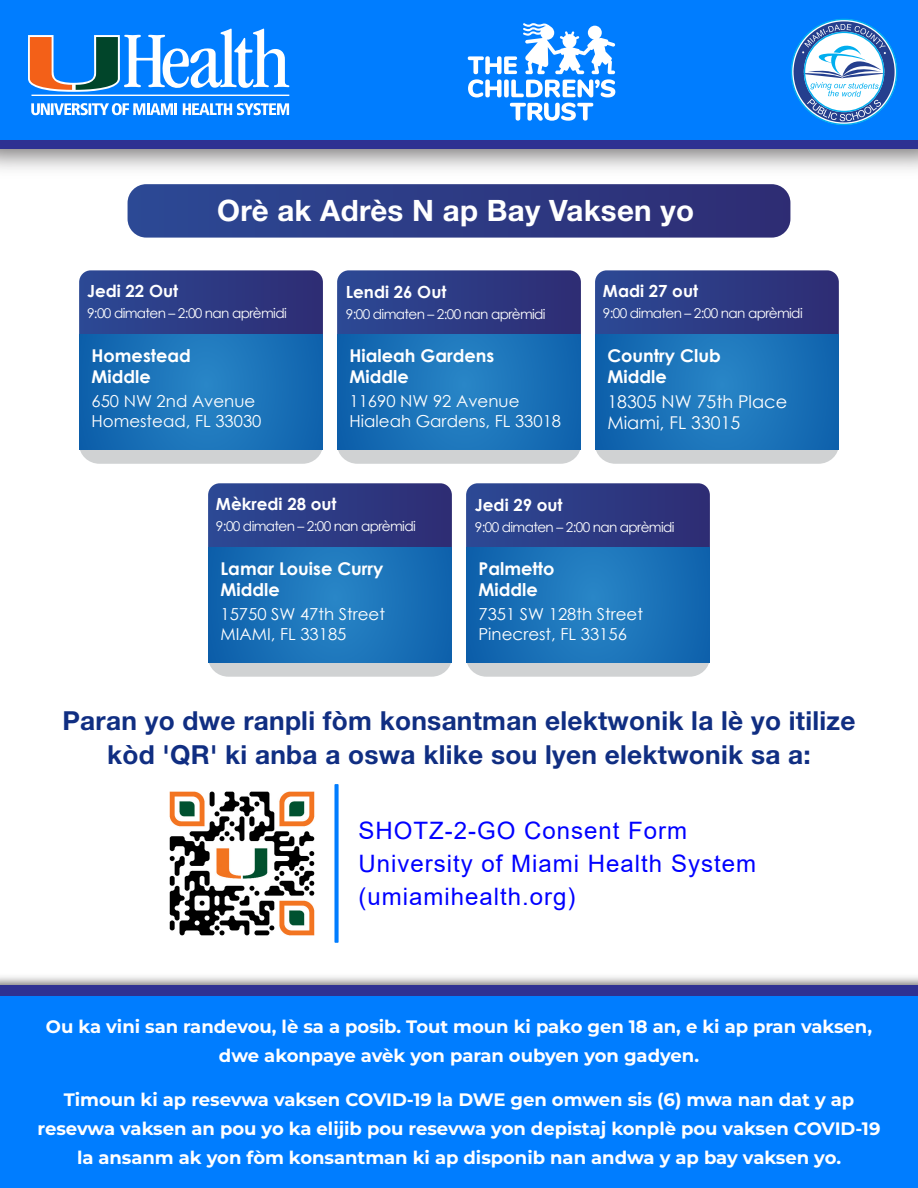
<style>
.page{position:relative;width:918px;height:1188px;background:#fff}
.page>*{position:absolute;margin:0;border:0;box-sizing:border-box;transform-origin:0 0}
.t1{font:700 29.55px "Helvetica Neue LT Std";letter-spacing:.01em;color:#fff}
.t2{font:700 26.25px/34.5px "Helvetica Neue LT Std";letter-spacing:.01em;color:#102e82;text-align:center}
.t3{font:24px/33px "Arial";letter-spacing:.04em;color:#00f}
.t4{font:700 18px/29.2px "Montserrat";color:#fff;text-align:center}
.t5{font:700 17.55px/21.1px "Century Gothic";color:#fff}
.t6{font:17.55px/21.1px "Century Gothic";color:#fff}
.t7{font:700 16.8px "Century Gothic";color:#fff}
.t8{font:16.5px/19.8px "Century Gothic";color:#fff}
.t9{font:13.5px "Century Gothic";letter-spacing:-.045em;color:#fff}
</style>
<div class="page">
<div style="left:0;top:23px;width:918px;height:126px;background:#2e3192"></div>
<div style="left:0;top:0;width:918px;height:140px;background:#007dff"></div>
<svg style="left:791px;top:19px;width:106px;height:106px"></svg>
<svg style="left:28px;top:28px;width:261px;height:68px"></svg>
<svg style="left:183px;top:103px;width:106px;height:12px"></svg>
<svg style="left:31px;top:103px;width:146px;height:12px"></svg>
<svg style="left:468px;top:23px;width:147px;height:74px"></svg>
<svg style="left:510px;top:103px;width:83px;height:18px"></svg>
<div style="left:0;top:986px;width:918px;height:202px;background:#007dff"></div>
<div style="left:0;top:985px;width:918px;height:10px;background:#2e3192"></div>
<svg style="left:128px;top:184px;width:662px;height:54px;background:#303e86"></svg>
<div style="left:466px;top:487px;width:244px;height:190px;background:#d0d2d3;border-radius:20px"></div>
<svg style="left:466px;top:483px;width:244px;height:65px;background:#2e3d86"></svg>
<svg style="left:466px;top:548px;width:244px;height:114px;background:#1971b7"></svg>
<div style="left:208px;top:487px;width:244px;height:190px;background:#d0d2d3;border-radius:20px"></div>
<svg style="left:208px;top:483px;width:244px;height:65px;background:#2e3d86"></svg>
<svg style="left:208px;top:548px;width:244px;height:114px;background:#1971b7"></svg>
<div style="left:337px;top:274px;width:244px;height:190px;background:#d0d2d3;border-radius:20px"></div>
<svg style="left:337px;top:270px;width:244px;height:65px;background:#2e3d86"></svg>
<svg style="left:337px;top:335px;width:244px;height:114px;background:#1971b7"></svg>
<div style="left:595px;top:274px;width:244px;height:190px;background:#d0d2d3;border-radius:20px"></div>
<svg style="left:595px;top:270px;width:244px;height:65px;background:#2e3d86"></svg>
<svg style="left:595px;top:335px;width:244px;height:114px;background:#1971b7"></svg>
<div style="left:79px;top:274px;width:244px;height:190px;background:#d0d2d3;border-radius:20px"></div>
<svg style="left:79px;top:270px;width:244px;height:65px;background:#2e3d86"></svg>
<svg style="left:79px;top:335px;width:244px;height:114px;background:#1971b7"></svg>
<img style="left:169px;top:791px;width:146px;height:145px">
<div style="left:334px;top:784px;width:5px;height:159px;background:#007dff"></div>
<h1 class="t1" style="left:217px;top:192px;width:479px">Orè ak Adrès N ap Bay Vaksen yo</h1>
<p class="t7" style="left:87px;top:279px;width:93px">Jedi 22 Out</p>
<p class="t9" style="left:87px;top:304px;width:201px">9:00 dimaten – 2:00 nan aprèmidi</p>
<p class="t5" style="left:92px;top:344px;width:101px">Homestead<br>Middle</p>
<p class="t8" style="left:92px;top:391px;width:171px">650 NW 2nd Avenue<br>Homestead, FL 33030</p>
<p class="t7" style="left:346px;top:279px;width:102px">Lendi 26 Out</p>
<p class="t9" style="left:346px;top:304px;width:201px">9:00 dimaten – 2:00 nan aprèmidi</p>
<p class="t5" style="left:350px;top:344px;width:146px">Hialeah Gardens<br>Middle</p>
<p class="t8" style="left:350px;top:391px;width:213px">11690 NW 92 Avenue<br>Hialeah Gardens, FL 33018</p>
<p class="t7" style="left:603px;top:279px;width:97px">Madi 27 out</p>
<p class="t9" style="left:603px;top:304px;width:201px">9:00 dimaten – 2:00 nan aprèmidi</p>
<p class="t5" style="left:607px;top:344px;width:115px">Country Club<br>Middle</p>
<p class="t6" style="left:607px;top:391px;width:181px">18305 NW 75th Place<br>Miami, FL 33015</p>
<p class="t7" style="left:216px;top:492px;width:122px">Mèkredi 28 out</p>
<p class="t9" style="left:216px;top:517px;width:201px">9:00 dimaten – 2:00 nan aprèmidi</p>
<p class="t5" style="left:220px;top:557px;width:165px">Lamar Louise Curry<br>Middle</p>
<p class="t8" style="left:220px;top:604px;width:166px">15750 SW 47th Street<br>MIAMI, FL 33185</p>
<p class="t7" style="left:475px;top:492px;width:89px">Jedi 29 out</p>
<p class="t9" style="left:475px;top:517px;width:201px">9:00 dimaten – 2:00 nan aprèmidi</p>
<p class="t5" style="left:478px;top:557px;width:78px">Palmetto<br>Middle</p>
<p class="t8" style="left:478px;top:604px;width:166px">7351 SW 128th Street<br>Pinecrest, FL 33156</p>
<h2 class="t2" style="left:63px;top:702px;width:794px">Paran yo dwe ranpli fòm konsantman elektwonik la lè yo itilize kòd 'QR' ki anba a oswa klike sou lyen elektwonik sa a:</h2>
<h3 class="t3" style="left:358px;top:814px;width:399px">SHOTZ-2-GO Consent Form<br>University of Miami Health System (umiamihealth.org)</h3>
<p class="t4" style="left:46px;top:1011px;width:828px">Ou ka vini san randevou, lè sa a posib. Tout moun ki pako gen 18 an, e ki ap pran vaksen, dwe akonpaye avèk yon paran oubyen yon gadyen.</p>
<p class="t4" style="left:38px;top:1084px;width:844px">Timoun ki ap resevwa vaksen COVID-19 la DWE gen omwen sis (6) mwa nan dat y ap resevwa vaksen an pou yo ka elijib pou resevwa yon depistaj konplè pou vaksen COVID-19 la ansanm ak yon fòm konsantman ki ap disponib nan andwa y ap bay vaksen yo.</p>
</div>
